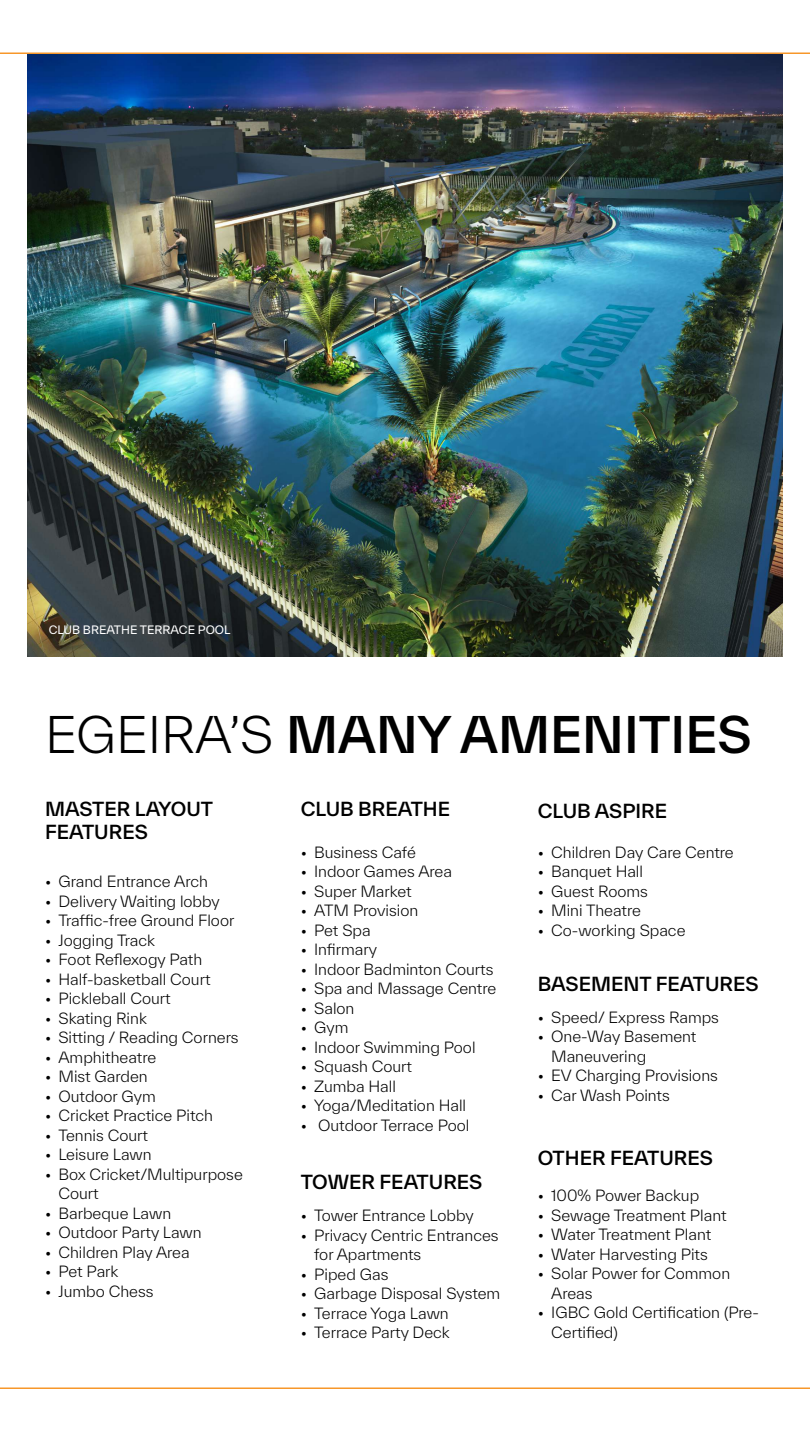
<style>
.page{position:relative;width:810px;height:1440px;background:#fff}
.page>*{position:absolute;margin:0;border:0;box-sizing:border-box;transform-origin:0 0}
.t1{font:500 48.75px "TWK Everett";color:#000}
.t2{font:500 18.75px/22.5px "TWK Everett";color:#000}
.t3{font:300 15px/19.5px "TWK Everett";color:#000}
.t4{font:11.25px "TWK Everett";color:#fff}
.s1{font-weight:300}
.s2{font-weight:400}
</style>
<div class="page">
<hr style="left:0;top:52px;width:810px;height:2px;background:#f7972a">
<hr style="left:0;top:1388px;width:810px;height:1px;background:#f7972a">
<img style="left:27px;top:54px;width:756px;height:603px">
<p class="t4" style="left:49px;top:622px;width:183px">CLUB BREATHE TERRACE POOL</p>
<h1 class="t1" style="left:45px;top:701px;width:708px"><span class="s1">EGEIRA’S</span> MANY AMENITIES</h1>
<p class="t2" style="left:45px;top:798px;width:170px">MASTER LAYOUT<br>FEATURES</p>
<p class="t2" style="left:301px;top:798px;width:151px">CLUB BREATHE</p>
<p class="t2" style="left:538px;top:799px;width:131px">CLUB ASPIRE</p>
<p class="t3" style="left:45px;top:872px;width:164px"><span class="s2">•</span> Grand Entrance Arch</p>
<p class="t3" style="left:45px;top:891px;width:176px"><span class="s2">•</span> Delivery Waiting lobby</p>
<p class="t3" style="left:45px;top:911px;width:191px"><span class="s2">•</span> Traffic-free Ground Floor</p>
<p class="t3" style="left:45px;top:930px;width:112px"><span class="s2">•</span> Jogging Track</p>
<p class="t3" style="left:45px;top:950px;width:159px"><span class="s2">•</span> Foot Reflexogy Path</p>
<p class="t3" style="left:45px;top:969px;width:167px"><span class="s2">•</span> Half-basketball Court</p>
<p class="t3" style="left:45px;top:989px;width:127px"><span class="s2">•</span> Pickleball Court</p>
<p class="t3" style="left:45px;top:1008px;width:103px"><span class="s2">•</span> Skating Rink</p>
<p class="t3" style="left:45px;top:1028px;width:195px"><span class="s2">•</span> Sitting / Reading Corners</p>
<p class="t3" style="left:45px;top:1047px;width:113px"><span class="s2">•</span> Amphitheatre</p>
<p class="t3" style="left:45px;top:1067px;width:104px"><span class="s2">•</span> Mist Garden</p>
<p class="t3" style="left:45px;top:1086px;width:112px"><span class="s2">•</span> Outdoor Gym</p>
<p class="t3" style="left:45px;top:1106px;width:169px"><span class="s2">•</span> Cricket Practice Pitch</p>
<p class="t3" style="left:45px;top:1125px;width:105px"><span class="s2">•</span> Tennis Court</p>
<p class="t3" style="left:45px;top:1145px;width:108px"><span class="s2">•</span> Leisure Lawn</p>
<p class="t3" style="left:58px;top:1164px;width:186px;text-indent:-14px"><span class="s2">•</span> Box Cricket/Multipurpose<br>Court</p>
<p class="t3" style="left:45px;top:1203px;width:128px"><span class="s2">•</span> Barbeque Lawn</p>
<p class="t3" style="left:45px;top:1223px;width:158px"><span class="s2">•</span> Outdoor Party Lawn</p>
<p class="t3" style="left:45px;top:1242px;width:146px"><span class="s2">•</span> Children Play Area</p>
<p class="t3" style="left:45px;top:1262px;width:75px"><span class="s2">•</span> Pet Park</p>
<p class="t3" style="left:45px;top:1281px;width:110px"><span class="s2">•</span> Jumbo Chess</p>
<p class="t3" style="left:301px;top:842px;width:117px"><span class="s2">•</span> Business Café</p>
<p class="t3" style="left:301px;top:862px;width:153px"><span class="s2">•</span> Indoor Games Area</p>
<p class="t3" style="left:301px;top:881px;width:112px"><span class="s2">•</span> Super Market</p>
<p class="t3" style="left:301px;top:901px;width:119px"><span class="s2">•</span> ATM Provision</p>
<p class="t3" style="left:301px;top:920px;width:71px"><span class="s2">•</span> Pet Spa</p>
<p class="t3" style="left:301px;top:940px;width:78px"><span class="s2">•</span> Infirmary</p>
<p class="t3" style="left:301px;top:959px;width:194px"><span class="s2">•</span> Indoor Badminton Courts</p>
<p class="t3" style="left:301px;top:979px;width:197px"><span class="s2">•</span> Spa and Massage Centre</p>
<p class="t3" style="left:301px;top:998px;width:55px"><span class="s2">•</span> Salon</p>
<p class="t3" style="left:301px;top:1018px;width:49px"><span class="s2">•</span> Gym</p>
<p class="t3" style="left:301px;top:1037px;width:176px"><span class="s2">•</span> Indoor Swimming Pool</p>
<p class="t3" style="left:301px;top:1057px;width:113px"><span class="s2">•</span> Squash Court</p>
<p class="t3" style="left:301px;top:1076px;width:97px"><span class="s2">•</span> Zumba Hall</p>
<p class="t3" style="left:301px;top:1096px;width:167px"><span class="s2">•</span> Yoga/Meditation Hall</p>
<p class="t3" style="left:301px;top:1115px;width:170px"><span class="s2">•</span> Outdoor Terrace Pool</p>
<p class="t2" style="left:301px;top:1170px;width:183px">TOWER FEATURES</p>
<p class="t3" style="left:301px;top:1206px;width:174px"><span class="s2">•</span> Tower Entrance Lobby</p>
<p class="t3" style="left:314px;top:1225px;width:186px;text-indent:-13px"><span class="s2">•</span> Privacy Centric Entrances for Apartments</p>
<p class="t3" style="left:301px;top:1264px;width:89px"><span class="s2">•</span> Piped Gas</p>
<p class="t3" style="left:301px;top:1284px;width:201px"><span class="s2">•</span> Garbage Disposal System</p>
<p class="t3" style="left:301px;top:1303px;width:150px"><span class="s2">•</span> Terrace Yoga Lawn</p>
<p class="t3" style="left:301px;top:1323px;width:150px"><span class="s2">•</span> Terrace Party Deck</p>
<p class="t3" style="left:538px;top:842px;width:197px"><span class="s2">•</span> Children Day Care Centre</p>
<p class="t3" style="left:538px;top:862px;width:107px"><span class="s2">•</span> Banquet Hall</p>
<p class="t3" style="left:538px;top:881px;width:112px"><span class="s2">•</span> Guest Rooms</p>
<p class="t3" style="left:538px;top:901px;width:105px"><span class="s2">•</span> Mini Theatre</p>
<p class="t3" style="left:538px;top:920px;width:149px"><span class="s2">•</span> Co-working Space</p>
<p class="t2" style="left:538px;top:972px;width:222px">BASEMENT FEATURES</p>
<p class="t3" style="left:538px;top:1007px;width:183px"><span class="s2">•</span> Speed/ Express Ramps</p>
<p class="t3" style="left:551px;top:1027px;width:147px;text-indent:-14px"><span class="s2">•</span> One-Way Basement<br>Maneuvering</p>
<p class="t3" style="left:538px;top:1066px;width:182px"><span class="s2">•</span> EV Charging Provisions</p>
<p class="t3" style="left:538px;top:1085px;width:134px"><span class="s2">•</span> Car Wash Points</p>
<p class="t2" style="left:538px;top:1146px;width:177px">OTHER FEATURES</p>
<p class="t3" style="left:538px;top:1186px;width:163px"><span class="s2">•</span> 100% Power Backup</p>
<p class="t3" style="left:538px;top:1205px;width:190px"><span class="s2">•</span> Sewage Treatment Plant</p>
<p class="t3" style="left:538px;top:1225px;width:175px"><span class="s2">•</span> Water Treatment Plant</p>
<p class="t3" style="left:538px;top:1244px;width:172px"><span class="s2">•</span> Water Harvesting Pits</p>
<p class="t3" style="left:551px;top:1264px;width:180px;text-indent:-14px"><span class="s2">•</span> Solar Power for Common<br>Areas</p>
<p class="t3" style="left:551px;top:1303px;width:209px;text-indent:-14px"><span class="s2">•</span> IGBC Gold Certification (Pre-<br>Certified)</p>
</div>
